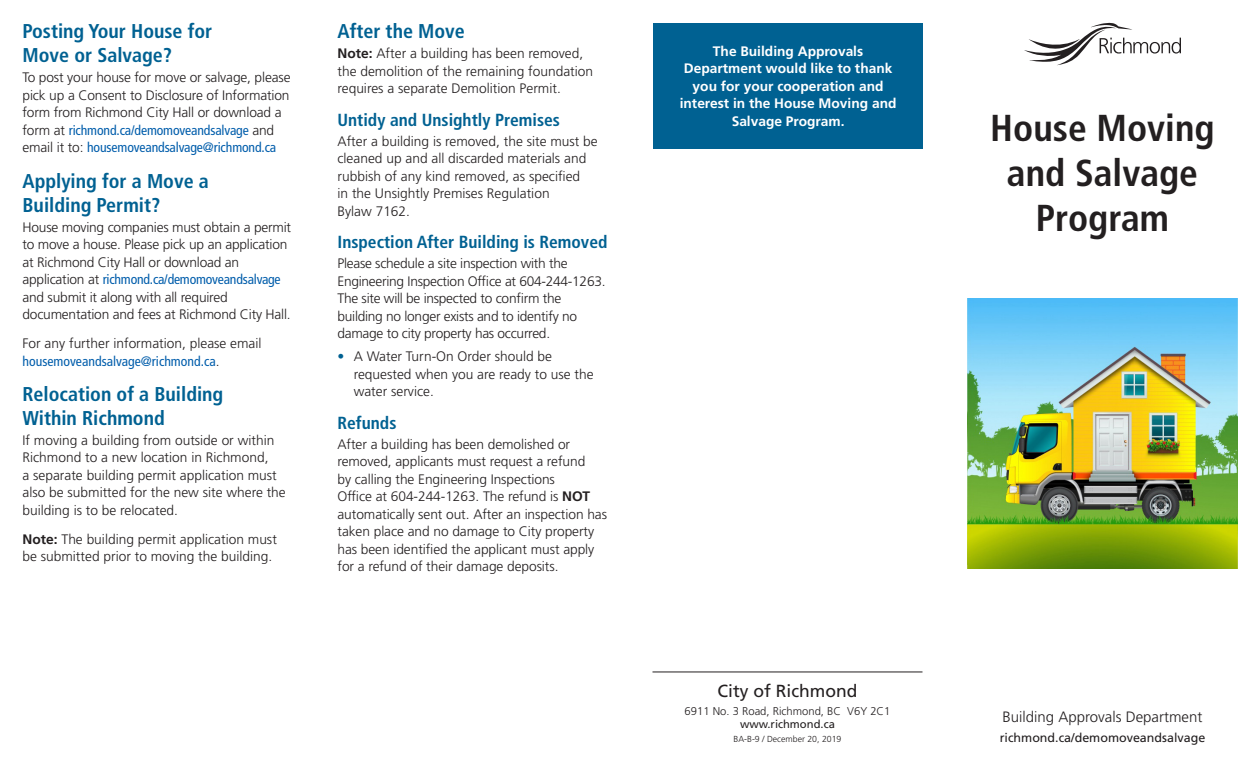
<style>
.page{position:relative;width:1260px;height:765px;background:#fff}
.page>*{position:absolute;margin:0;border:0;box-sizing:border-box;transform-origin:0 0}
.TITLE_TEXT{font:700 condensed 37.5px/45px "Frutiger LT Std";color:#231f20;text-align:center}
.HEADING{font:700 condensed 20px/24px "Frutiger LT Std";color:#006192}
.SUB_HEADING{font:700 condensed 17.5px "Frutiger LT Std";color:#006192}
.BODY_TEXT{font:17.5px "Frutiger LT Std";color:#231f20}
.t1{font:300 15px "Frutiger LT Std";color:#231f20}
.BODY_TEXT-2{font:300 13.75px/17.5px "Frutiger LT Std";letter-spacing:-.005em;color:#231f20}
.BODY_TEXT-3{font:700 13.75px/17.5px "Frutiger LT Std";color:#fff;text-align:center}
.HANGING_INDENT{font:300 13.75px/17.5px "Frutiger LT Std";color:#231f20}
.t2{font:12.5px "Frutiger LT Std";color:#231f20}
.BODY_TEXT-4{font:300 11.25px "Frutiger LT Std";color:#231f20}
.BODY_TEXT-5{font:11.25px "Frutiger LT Std";color:#231f20}
.BODY_TEXT-6{font:300 8.75px "Frutiger LT Std";color:#231f20}
.s1{font-weight:400;font-stretch:condensed;color:#015dab}
.s2{font-weight:700}
.s3{color:#006192}
</style>
<div class="page">
<img style="left:968px;top:298px;width:270px;height:270px">
<div style="left:653px;top:23px;width:270px;height:125px;background:#006192"></div>
<svg style="left:1024px;top:22px;width:157px;height:43px"></svg>
<hr style="left:652px;top:672px;width:270px;height:1px;background:#231f20">
<p class="HEADING" style="left:22px;top:19px;width:191px">Posting Your House for<br>Move or Salvage?</p>
<p class="BODY_TEXT-2" style="left:22px;top:69px;width:270px">To post your house for move or salvage, please pick up a Consent to Disclosure of Information form from Richmond City Hall or download a form at <span class="s1">richmond.ca/demomoveandsalvage</span> and email it to: <span class="s1">housemoveandsalvage@richmond.ca</span></p>
<p class="HEADING" style="left:22px;top:169px;width:188px">Applying for a Move a<br>Building Permit?</p>
<p class="BODY_TEXT-2" style="left:22px;top:218px;width:270px">House moving companies must obtain a permit to move a house. Please pick up an application at Richmond City Hall or download an application at <span class="s1">richmond.ca/demomoveandsalvage </span>and submit it along with all required documentation and fees at Richmond City Hall.</p>
<p class="BODY_TEXT-2" style="left:22px;top:335px;width:241px">For any further information, please email <span class="s1">housemoveandsalvage@richmond.ca</span>.</p>
<p class="HEADING" style="left:22px;top:382px;width:202px">Relocation of a Building<br>Within Richmond</p>
<p class="BODY_TEXT-2" style="left:22px;top:432px;width:265px">If moving a building from outside or within Richmond to a new location in Richmond,<br>a separate building permit application must also be submitted for the new site where the building is to be relocated.</p>
<p class="BODY_TEXT-2" style="left:22px;top:530px;width:256px"><span class="s2">Note:</span> The building permit application must be submitted prior to moving the building.</p>
<p class="HEADING" style="left:338px;top:19px;width:129px">After the Move</p>
<p class="BODY_TEXT-2" style="left:338px;top:45px;width:257px"><span class="s2">Note:</span> After a building has been removed, the demolition of the remaining foundation requires a separate Demolition Permit.</p>
<p class="SUB_HEADING" style="left:338px;top:109px;width:224px">Untidy and Unsightly Premises</p>
<p class="BODY_TEXT-2" style="left:338px;top:132px;width:262px">After a building is removed, the site must be cleaned up and all discarded materials and rubbish of any kind removed, as specified<br>in the Unsightly Premises Regulation<br>Bylaw 7162.</p>
<p class="SUB_HEADING" style="left:338px;top:232px;width:271px">Inspection After Building is Removed</p>
<p class="BODY_TEXT-2" style="left:338px;top:255px;width:270px">Please schedule a site inspection with the Engineering Inspection Office at 604‑244‑1263.<br>The site will be inspected to confirm the building no longer exists and to identify no damage to city property has occurred.</p>
<p class="HANGING_INDENT" style="left:354px;top:348px;width:241px;text-indent:-16px"><span class="s3">•</span> A Water Turn-On Order should be requested when you are ready to use the water service.</p>
<p class="SUB_HEADING" style="left:338px;top:412px;width:60px">Refunds</p>
<p class="BODY_TEXT-2" style="left:338px;top:436px;width:271px">After a building has been demolished or removed, applicants must request a refund<br>by calling the Engineering Inspections<br>Office at 604-244-1263. The refund is <span class="s2">NOT </span>automatically sent out. After an inspection has taken place and no damage to City property has been identified the applicant must apply for a refund of their damage deposits.</p>
<p class="BODY_TEXT-3" style="left:680px;top:42px;width:218px">The Building Approvals<br>Department would like to thank you for your cooperation and interest in the House Moving and<br>Salvage Program.</p>
<p class="BODY_TEXT" style="left:718px;top:681px;width:141px">City of Richmond</p>
<p class="BODY_TEXT-4" style="left:685px;top:704px;width:207px">6911 No. 3 Road, Richmond, BC V6Y 2C1</p>
<p class="BODY_TEXT-5" style="left:740px;top:718px;width:96px">www.richmond.ca</p>
<p class="BODY_TEXT-6" style="left:734px;top:734px;width:109px">BA-B-9 / December 20, 2019</p>
<p class="TITLE_TEXT" style="left:990px;top:105px;width:226px">House Moving and Salvage<br>Program</p>
<p class="t1" style="left:1003px;top:708px;width:201px">Building Approvals Department</p>
<p class="t2" style="left:1000px;top:730px;width:207px">richmond.ca/demomoveandsalvage</p>
</div>
